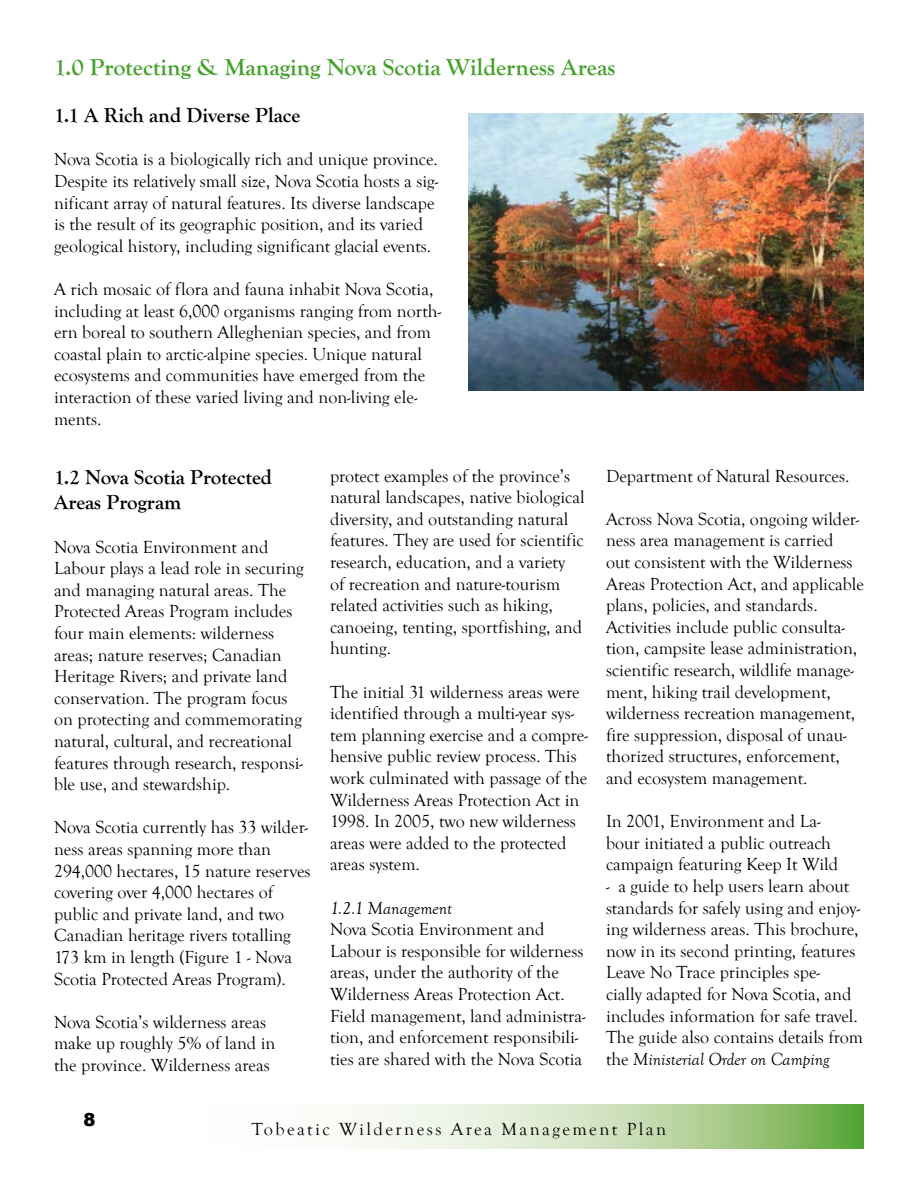
<style>
.page{position:relative;width:918px;height:1188px;background:#fff}
.page>*{position:absolute;margin:0;border:0;box-sizing:border-box;transform-origin:0 0}
.t1{font:700 24px "Goudy Old Style T";color:#45a12b}
.t2{font:700 21px/25.2px "Goudy Old Style T";color:#000}
.t3{font:18px/21.6px "Goudy Old Style T";color:#000}
.t4{font:18px "Goudy Old Style T";letter-spacing:.13em;color:#000}
.t5{font:italic 18px "Goudy Old Style T";color:#000}
.s1{font-style:italic}
</style>
<div class="page">
<svg style="left:356px;top:1105px;width:508px;height:44px;background:#c1daae"></svg>
<img style="left:468px;top:114px;width:396px;height:276px">
<h1 class="t1" style="left:54px;top:54px;width:563px">1.0 Protecting &amp; Managing Nova Scotia Wilderness Areas</h1>
<p class="t2" style="left:54px;top:103px;width:248px">1.1 A Rich and Diverse Place</p>
<p class="t3" style="left:54px;top:149px;width:386px">Nova Scotia is a biologically rich and unique province.<br>Despite its relatively small size, Nova Scotia hosts a sig&shy;nificant array of natural features. Its diverse landscape is the result of its geographic position, and its varied geological history, including significant glacial events.</p>
<p class="t3" style="left:54px;top:279px;width:389px">A rich mosaic of flora and fauna inhabit Nova Scotia, including at least 6,000 organisms ranging from north&shy;ern boreal to southern Alleghenian species, and from coastal plain to arctic-alpine species. Unique natural ecosystems and communities have emerged from the interaction of these varied living and non-living ele&shy;ments.</p>
<p class="t2" style="left:54px;top:465px;width:220px">1.2 Nova Scotia Protected<br>Areas Program</p>
<p class="t3" style="left:54px;top:536px;width:251px">Nova Scotia Environment and Labour plays a lead role in securing and managing natural areas. The Protected Areas Program includes four main elements: wilderness areas; nature reserves; Canadian Heritage Rivers; and private land conservation. The program focus on protecting and commemorating natural, cultural, and recreational features through research, responsi&shy;ble use, and stewardship.</p>
<p class="t3" style="left:54px;top:817px;width:258px">Nova Scotia currently has 33 wilder&shy;ness areas spanning more than 294,000 hectares, 15 nature reserves covering over 4,000 hectares of public and private land, and two Canadian heritage rivers totalling 173 km in length (Figure 1 - Nova Scotia Protected Areas Program).</p>
<p class="t3" style="left:54px;top:1012px;width:223px">Nova Scotia’s wilderness areas make up roughly 5% of land in the province. Wilderness areas</p>
<p class="t3" style="left:330px;top:465px;width:256px">protect examples of the province’s natural landscapes, native biological diversity, and outstanding natural features. They are used for scientific research, education, and a variety<br>of recreation and nature-tourism related activities such as hiking, canoeing, tenting, sportfishing, and hunting.</p>
<p class="t3" style="left:330px;top:681px;width:259px">The initial 31 wilderness areas were identified through a multi-year sys&shy;tem planning exercise and a compre&shy;hensive public review process. This work culminated with passage of the Wilderness Areas Protection Act in 1998. In 2005, two new wilderness areas were added to the protected areas system.</p>
<p class="t5" style="left:330px;top:898px;width:124px">1.2.1 Management</p>
<p class="t3" style="left:330px;top:919px;width:257px">Nova Scotia Environment and Labour is responsible for wilderness areas, under the authority of the Wilderness Areas Protection Act.<br>Field management, land administra&shy;tion, and enforcement responsibili&shy;ties are shared with the Nova Scotia</p>
<p class="t3" style="left:606px;top:465px;width:245px">Department of Natural Resources.</p>
<p class="t3" style="left:606px;top:508px;width:259px">Across Nova Scotia, ongoing wilder&shy;ness area management is carried<br>out consistent with the Wilderness Areas Protection Act, and applicable plans, policies, and standards.<br>Activities include public consulta&shy;tion, campsite lease administration, scientific research, wildlife manage&shy;ment, hiking trail development, wilderness recreation management, fire suppression, disposal of unau&shy;thorized structures, enforcement, and ecosystem management.</p>
<p class="t3" style="left:606px;top:811px;width:234px">In 2001, Environment and La&shy;bour initiated a public outreach campaign featuring Keep It Wild</p>
<p class="t3" style="left:606px;top:876px;width:259px">- a guide to help users learn about standards for safely using and enjoy&shy;ing wilderness areas. This brochure, now in its second printing, features Leave No Trace principles spe-<br>cially adapted for Nova Scotia, and includes information for safe travel.<br>The guide also contains details from the <span class="s1">Ministerial Order on Camping</span></p>
<p class="t4" style="left:252px;top:1119px;width:416px">Tobeatic Wilderness Area Management Plan</p>
</div>
